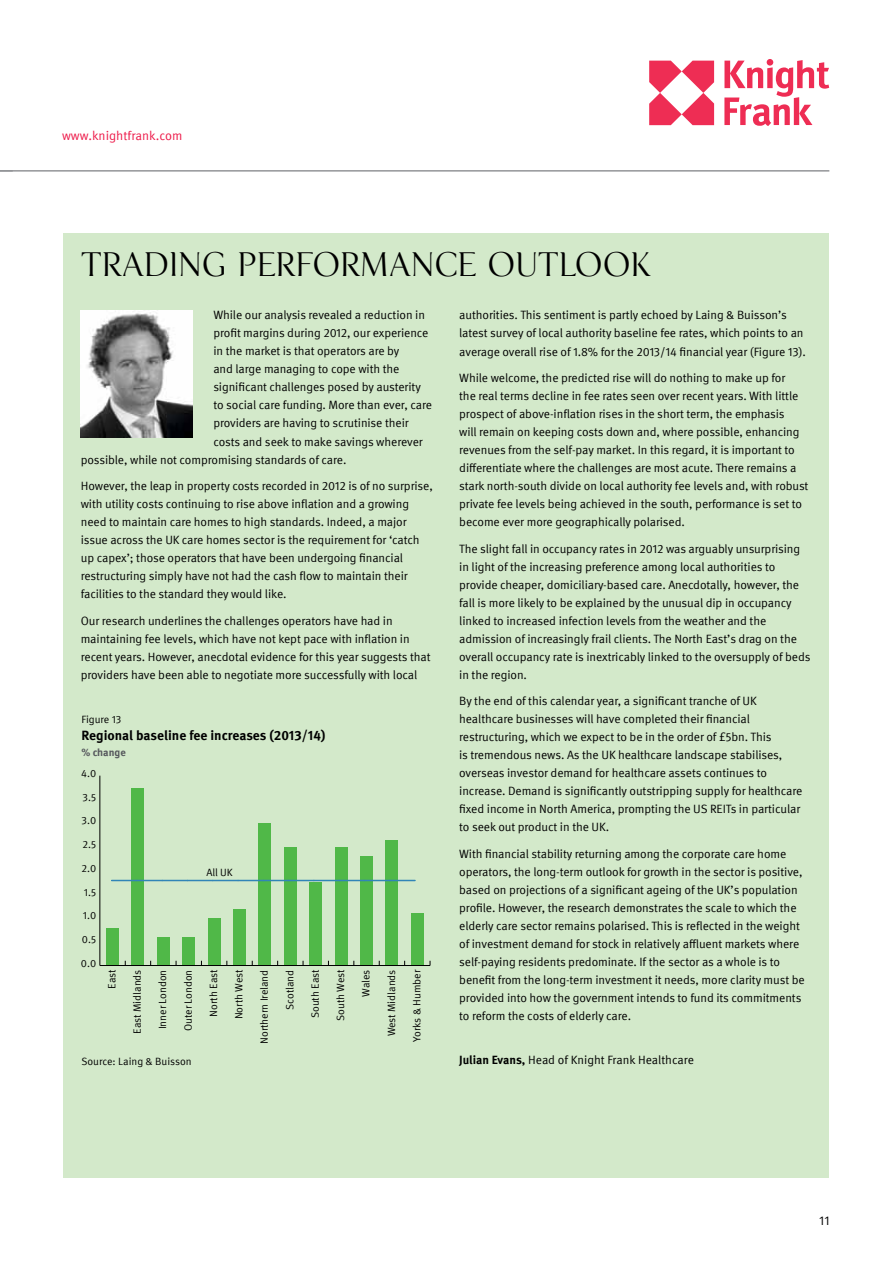
<style>
.page{position:relative;width:893px;height:1263px;background:#fff}
.page>*{position:absolute;margin:0;border:0;box-sizing:border-box;transform-origin:0 0}
.t1{font:30px "KF Display";color:#000}
.t2{font:700 13.5px "KF Meta OT";color:#000}
.t3{font:12.75px "KF Meta OT";color:#ed1848}
.t4{font:12.75px "KF Meta OT";color:#000}
.t5{font:12px/18px "KF Meta OT";letter-spacing:-.01em;color:#000}
.t6{font:10.5px "KF Meta OT";color:#000}
.t7{font:700 10.5px "KF Meta OT";color:#56585d}
.s1{font-weight:700}
</style>
<div class="page">
<hr style="left:0;top:170px;width:829px;height:2px;background:#939598">
<svg style="left:649px;top:61px;width:65px;height:64px"></svg>
<svg style="left:724px;top:60px;width:105px;height:66px"></svg>
<svg style="left:0;top:171px;width:13px;height:1px"></svg>
<div style="left:64px;top:234px;width:765px;height:944px;background:#d3e9ca"></div>
<hr style="left:99px;top:776px;width:1px;height:189px;background:#000">
<div style="left:106px;top:927px;width:13px;height:38px;background:#50b848"></div>
<div style="left:132px;top:787px;width:12px;height:178px;background:#50b848"></div>
<div style="left:157px;top:937px;width:12px;height:28px;background:#50b848"></div>
<div style="left:183px;top:937px;width:12px;height:28px;background:#50b848"></div>
<div style="left:208px;top:918px;width:12px;height:47px;background:#50b848"></div>
<div style="left:233px;top:908px;width:13px;height:57px;background:#50b848"></div>
<div style="left:259px;top:823px;width:12px;height:142px;background:#50b848"></div>
<div style="left:284px;top:847px;width:12px;height:118px;background:#50b848"></div>
<div style="left:310px;top:882px;width:12px;height:83px;background:#50b848"></div>
<div style="left:335px;top:847px;width:12px;height:118px;background:#50b848"></div>
<div style="left:360px;top:856px;width:13px;height:109px;background:#50b848"></div>
<div style="left:386px;top:840px;width:12px;height:125px;background:#50b848"></div>
<div style="left:411px;top:913px;width:12px;height:52px;background:#50b848"></div>
<svg style="left:112px;top:880px;width:303px;height:1px"></svg>
<hr style="left:100px;top:965px;width:330px;height:1px;background:#000">
<img style="left:81px;top:310px;width:111px;height:127px">
<p class="t3" style="left:62px;top:128px;width:122px">www.knightfrank.com</p>
<h1 class="t1" style="left:81px;top:247px;width:571px">TRADING PERFORMANCE OUTLOOK</h1>
<p class="t5" style="left:213px;top:306px;width:213px">While our analysis revealed a reduction in</p>
<p class="t5" style="left:213px;top:324px;width:217px">profit margins during 2012, our experience</p>
<p class="t5" style="left:213px;top:342px;width:188px">in the market is that operators are by</p>
<p class="t5" style="left:213px;top:360px;width:188px">and large managing to cope with the</p>
<p class="t5" style="left:213px;top:378px;width:209px">significant challenges posed by austerity</p>
<p class="t5" style="left:213px;top:396px;width:220px">to social care funding. More than ever, care</p>
<p class="t5" style="left:213px;top:414px;width:197px">providers are having to scrutinise their</p>
<p class="t5" style="left:213px;top:432px;width:211px">costs and seek to make savings wherever</p>
<p class="t5" style="left:81px;top:450px;width:267px">possible, while not compromising standards of care.</p>
<p class="t5" style="left:81px;top:477px;width:354px">However, the leap in property costs recorded in 2012 is of no surprise, with utility costs continuing to rise above inflation and a growing need to maintain care homes to high standards. Indeed, a major issue across the UK care homes sector is the requirement for ‘catch up capex’; those operators that have been undergoing financial restructuring simply have not had the cash flow to maintain their facilities to the standard they would like.</p>
<p class="t5" style="left:81px;top:611px;width:351px">Our research underlines the challenges operators have had in maintaining fee levels, which have not kept pace with inflation in recent years. However, anecdotal evidence for this year suggests that providers have been able to negotiate more successfully with local</p>
<p class="t6" style="left:81px;top:713px;width:42px">Figure 13</p>
<p class="t2" style="left:81px;top:726px;width:245px">Regional baseline fee increases (2013/14)</p>
<p class="t7" style="left:81px;top:746px;width:46px">% change</p>
<p class="t6" style="left:81px;top:767px;width:17px">4.0</p>
<p class="t6" style="left:83px;top:791px;width:15px">3.5</p>
<p class="t6" style="left:82px;top:814px;width:16px">3.0</p>
<p class="t6" style="left:83px;top:838px;width:15px">2.5</p>
<p class="t6" style="left:81px;top:862px;width:16px">2.0</p>
<p class="t6" style="left:84px;top:886px;width:14px">1.5</p>
<p class="t6" style="left:83px;top:909px;width:15px">1.0</p>
<p class="t6" style="left:82px;top:933px;width:16px">0.5</p>
<p class="t6" style="left:81px;top:957px;width:17px">0.0</p>
<p class="t6" style="left:206px;top:866px;width:28px">All UK</p>
<p class="t6" style="left:105px;top:989px;width:21px;rotate:-90deg">East</p>
<p class="t6" style="left:131px;top:1033px;width:65px;rotate:-90deg">East Midlands</p>
<p class="t6" style="left:156px;top:1029px;width:61px;rotate:-90deg">Inner London</p>
<p class="t6" style="left:182px;top:1031px;width:63px;rotate:-90deg">Outer London</p>
<p class="t6" style="left:207px;top:1017px;width:49px;rotate:-90deg">North East</p>
<p class="t6" style="left:233px;top:1019px;width:51px;rotate:-90deg">North West</p>
<p class="t6" style="left:258px;top:1044px;width:76px;rotate:-90deg">Northern Ireland</p>
<p class="t6" style="left:283px;top:1010px;width:42px;rotate:-90deg">Scotland</p>
<p class="t6" style="left:309px;top:1018px;width:50px;rotate:-90deg">South East</p>
<p class="t6" style="left:334px;top:1021px;width:53px;rotate:-90deg">South West</p>
<p class="t6" style="left:360px;top:997px;width:29px;rotate:-90deg">Wales</p>
<p class="t6" style="left:385px;top:1036px;width:68px;rotate:-90deg">West Midlands</p>
<p class="t6" style="left:411px;top:1042px;width:74px;rotate:-90deg">Yorks &amp; Humber</p>
<p class="t6" style="left:81px;top:1055px;width:112px">Source: Laing &amp; Buisson</p>
<p class="t5" style="left:459px;top:306px;width:348px">authorities. This sentiment is partly echoed by Laing &amp; Buisson’s latest survey of local authority baseline fee rates, which points to an average overall rise of 1.8% for the 2013/14 financial year (Figure 13).</p>
<p class="t5" style="left:459px;top:369px;width:351px">While welcome, the predicted rise will do nothing to make up for<br>the real terms decline in fee rates seen over recent years. With little prospect of above-inflation rises in the short term, the emphasis<br>will remain on keeping costs down and, where possible, enhancing revenues from the self-pay market. In this regard, it is important to differentiate where the challenges are most acute. There remains a stark north-south divide on local authority fee levels and, with robust private fee levels being achieved in the south, performance is set to become ever more geographically polarised.</p>
<p class="t5" style="left:459px;top:539px;width:353px">The slight fall in occupancy rates in 2012 was arguably unsurprising in light of the increasing preference among local authorities to provide cheaper, domiciliary-based care. Anecdotally, however, the fall is more likely to be explained by the unusual dip in occupancy linked to increased infection levels from the weather and the admission of increasingly frail clients. The North East’s drag on the overall occupancy rate is inextricably linked to the oversupply of beds in the region.</p>
<p class="t5" style="left:459px;top:692px;width:345px">By the end of this calendar year, a significant tranche of UK healthcare businesses will have completed their financial restructuring, which we expect to be in the order of £5bn. This<br>is tremendous news. As the UK healthcare landscape stabilises, overseas investor demand for healthcare assets continues to increase. Demand is significantly outstripping supply for healthcare fixed income in North America, prompting the US REITs in particular to seek out product in the UK.</p>
<p class="t5" style="left:459px;top:844px;width:347px">With financial stability returning among the corporate care home operators, the long-term outlook for growth in the sector is positive, based on projections of a significant ageing of the UK’s population profile. However, the research demonstrates the scale to which the elderly care sector remains polarised. This is reflected in the weight of investment demand for stock in relatively affluent markets where self-paying residents predominate. If the sector as a whole is to benefit from the long-term investment it needs, more clarity must be provided into how the government intends to fund its commitments to reform the costs of elderly care.</p>
<p class="t5" style="left:459px;top:1051px;width:236px"><span class="s1">Julian Evans,</span> Head of Knight Frank Healthcare</p>
<p class="t4" style="left:819px;top:1213px;width:12px">11</p>
</div>
